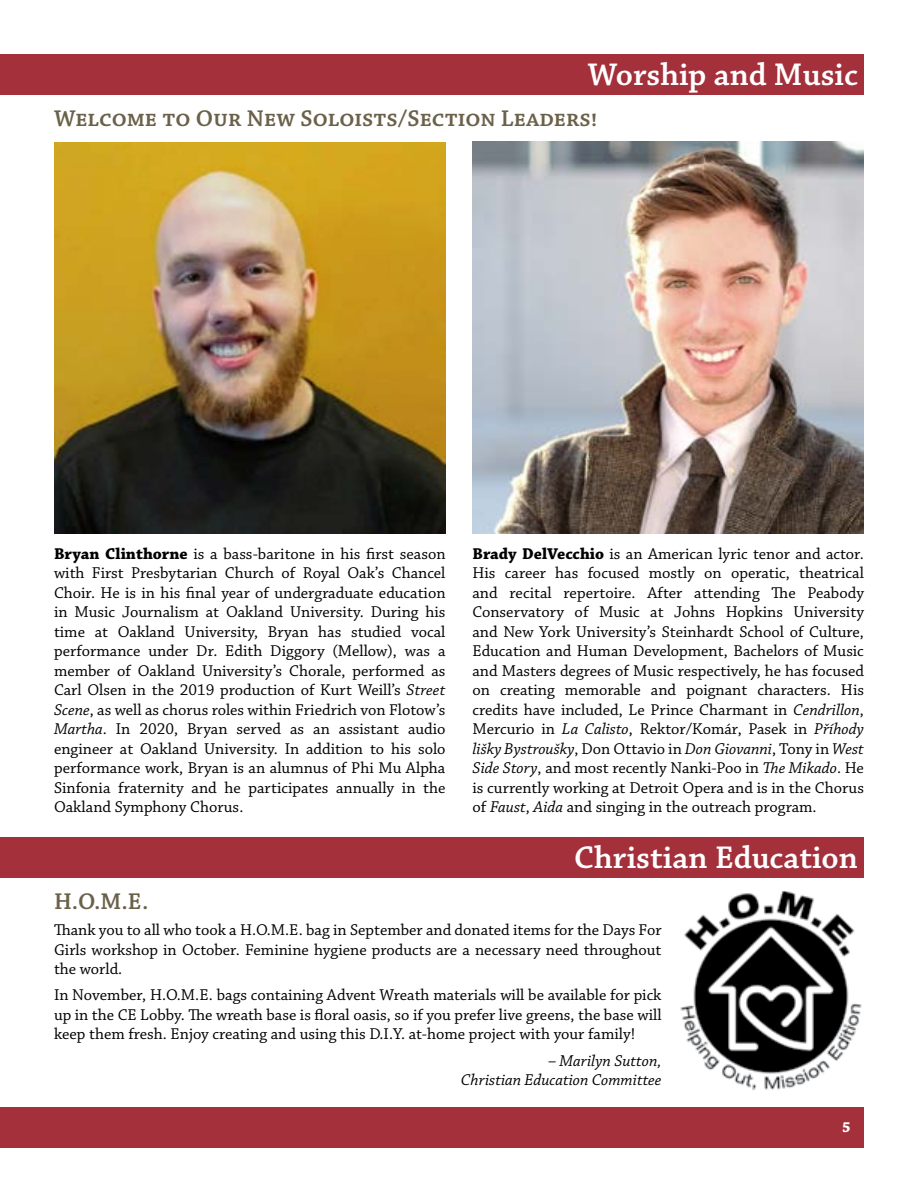
<style>
.page{position:relative;width:918px;height:1188px;background:#fff}
.page>*{position:absolute;margin:0;border:0;box-sizing:border-box;transform-origin:0 0}
.t1{font:600 33px "Chaparral Pro";letter-spacing:.005em;color:#fff}
.t2{font:600 24px "Chaparral Pro";color:#6b614a}
.t3{font:16.5px/19.5px "Chaparral Pro";color:#000;text-align:justify}
.t4{font:italic 16.5px/19.5px "Chaparral Pro";color:#000;text-align:right}
.t5{font:700 15px "Chaparral Pro";color:#fff}
.s1{font-weight:700}
.s2{font-style:italic}
</style>
<div class="page">
<div style="left:0;top:1107px;width:864px;height:41px;background:#a3303b"></div>
<div style="left:0;top:54px;width:864px;height:40px;background:#a3303b"></div>
<img style="left:472px;top:142px;width:392px;height:391px">
<img style="left:54px;top:142px;width:391px;height:391px">
<img style="left:680px;top:891px;width:182px;height:199px">
<div style="left:0;top:837px;width:864px;height:41px;background:#a3303b"></div>
<h1 class="t1" style="left:588px;top:56px;width:272px">Worship and Music</h1>
<h2 class="t2" style="left:54px;top:105px;width:545px">Welcome to Our New Soloists/Section Leaders!</h2>
<p class="t3" style="left:54px;top:545px;width:393px"><span class="s1">Bryan Clinthorne</span> is a bass-baritone in his first season with First Presbytarian Church of Royal Oak’s Chancel Choir. He is in his final year of undergraduate education in Music Journalism at Oakland University. During his time at Oakland University, Bryan has studied vocal performance under Dr. Edith Diggory (Mellow), was a member of Oakland University’s Chorale, performed as Carl Olsen in the 2019 production of Kurt Weill’s <span class="s2">Street Scene</span>, as well as chorus roles within Friedrich von Flotow’s <span class="s2">Martha</span>. In 2020, Bryan served as an assistant audio engineer at Oakland University. In addition to his solo performance work, Bryan is an alumnus of Phi Mu Alpha Sinfonia fraternity and he participates annually in the Oakland Symphony Chorus.</p>
<p class="t3" style="left:472px;top:545px;width:393px"><span class="s1">Brady DelVecchio</span> is an American lyric tenor and actor.<br>His career has focused mostly on operatic, theatrical and recital repertoire. After attending The Peabody Conservatory of Music at Johns Hopkins University and New York University’s Steinhardt School of Culture, Education and Human Development, Bachelors of Music and Masters degrees of Music respectively, he has focused on creating memorable and poignant characters. His credits have included, Le Prince Charmant in <span class="s2">Cendrillon</span>, Mercurio in <span class="s2">La Calisto</span>, Rektor/Komár, Pasek in <span class="s2">Příhody lišky Bystroušky</span>, Don Ottavio in <span class="s2">Don Giovanni</span>, Tony in <span class="s2">West Side Story</span>, and most recently Nanki-Poo in <span class="s2">The Mikado</span>. He is currently working at Detroit Opera and is in the Chorus of <span class="s2">Faust</span>, <span class="s2">Aida</span> and singing in the outreach program.</p>
<h1 class="t1" style="left:574px;top:839px;width:285px">Christian Education</h1>
<h2 class="t2" style="left:54px;top:888px;width:96px">H.O.M.E.</h2>
<p class="t3" style="left:54px;top:921px;width:609px">Thank you to all who took a H.O.M.E. bag in September and donated items for the Days For Girls workshop in October. Feminine hygiene products are a necessary need throughout the world.</p>
<p class="t3" style="left:54px;top:986px;width:609px">In November, H.O.M.E. bags containing Advent Wreath materials will be available for pick up in the CE Lobby. The wreath base is floral oasis, so if you prefer live greens, the base will keep them fresh. Enjoy creating and using this D.I.Y. at-home project with your family!</p>
<p class="t4" style="left:461px;top:1051px;width:202px">– Marilyn Sutton,<br>Christian Education Committee</p>
<p class="t5" style="left:842px;top:1118px;width:10px">5</p>
</div>
